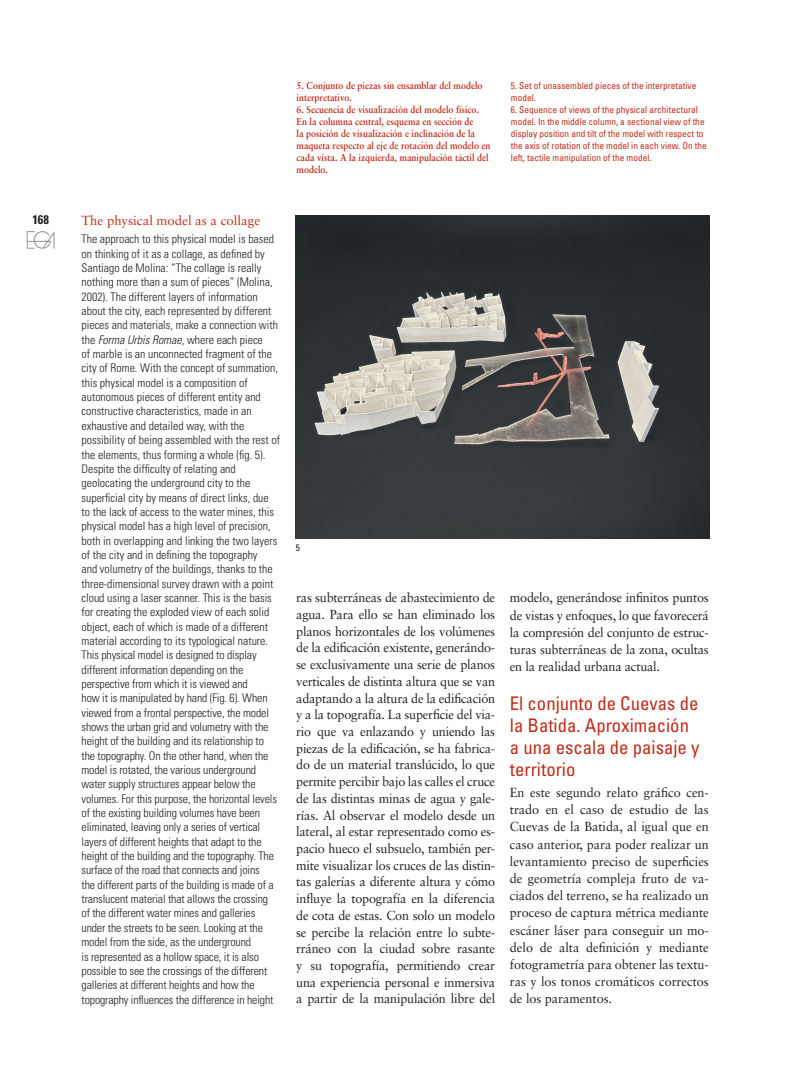
<style>
.page{position:relative;width:801px;height:1085px;background:#fff}
.page>*{position:absolute;margin:0;border:0;box-sizing:border-box;transform-origin:0 0}
.t1{font:condensed 18.75px/22px "Univers";color:#c02d19}
.t2{font:13.12px/16.8px "Sabon";letter-spacing:-.015em;color:#231f20;text-align:justify;scale:.96 1}
.t3{font:13.12px "Sabon";color:#c02d19}
.t4{font:700 condensed 12.5px "Univers";color:#231f20}
.t5{font:300 condensed 11.88px/14.4px "Univers";color:#231f20}
.t6{font:700 10px/12px "Sabon";color:#c02d19;scale:.9 1}
.t7{font:condensed 9.38px/12px "Univers";color:#c02d19}
.t8{font:condensed 9.38px "Univers";color:#231f20}
.s1{font-style:italic}
</style>
<div class="page">
<svg style="left:27px;top:231px;width:28px;height:18px"></svg>
<img style="left:295px;top:215px;width:414px;height:324px">
<p class="t4" style="left:32px;top:212px;width:18px">168</p>
<p class="t6" style="left:296px;top:80px;width:208px">5. Conjunto de piezas sin ensamblar del modelo interpretativo.</p>
<p class="t6" style="left:296px;top:104px;width:217px">6. Secuencia de visualización del modelo físico.<br>En la columna central, esquema en sección de<br>la posición de visualización e inclinación de la maqueta respecto al eje de rotación del modelo en cada vista. A la izquierda, manipulación táctil del modelo.</p>
<p class="t7" style="left:511px;top:80px;width:187px">5. Set of unassembled pieces of the interpretative model.</p>
<p class="t7" style="left:511px;top:104px;width:197px">6. Sequence of views of the physical architectural model. In the middle column, a sectional view of the display position and tilt of the model with respect to the axis of rotation of the model in each view. On the left, tactile manipulation of the model.</p>
<p class="t3" style="left:81px;top:213px;width:180px">The physical model as a collage</p>
<p class="t5" style="left:81px;top:232px;width:200px">The approach to this physical model is based on thinking of it as a collage, as defined by Santiago de Molina: “The collage is really nothing more than a sum of pieces” (Molina, 2002). The different layers of information about the city, each represented by different pieces and materials, make a connection with the <span class="s1">Forma Urbis Romae</span>, where each piece<br>of marble is an unconnected fragment of the city of Rome. With the concept of summation, this physical model is a composition of autonomous pieces of different entity and constructive characteristics, made in an exhaustive and detailed way, with the possibility of being assembled with the rest of the elements, thus forming a whole (fig. 5).<br>Despite the difficulty of relating and geolocating the underground city to the superficial city by means of direct links, due to the lack of access to the water mines, this physical model has a high level of precision, both in overlapping and linking the two layers of the city and in defining the topography<br>and volumetry of the buildings, thanks to the three-dimensional survey drawn with a point cloud using a laser scanner. This is the basis for creating the exploded view of each solid object, each of which is made of a different material according to its typological nature.<br>This physical model is designed to display different information depending on the perspective from which it is viewed and<br>how it is manipulated by hand (Fig. 6). When viewed from a frontal perspective, the model shows the urban grid and volumetry with the height of the building and its relationship to the topography. On the other hand, when the model is rotated, the various underground water supply structures appear below the volumes. For this purpose, the horizontal levels of the existing building volumes have been eliminated, leaving only a series of vertical layers of different heights that adapt to the height of the building and the topography. The surface of the road that connects and joins<br>the different parts of the building is made of a translucent material that allows the crossing<br>of the different water mines and galleries under the streets to be seen. Looking at the model from the side, as the underground<br>is represented as a hollow space, it is also possible to see the crossings of the different galleries at different heights and how the topography influences the difference in height</p>
<p class="t8" style="left:296px;top:542px;width:6px">5</p>
<p class="t2" style="left:296px;top:589px;width:209px">ras subterráneas de abastecimiento de agua. Para ello se han eliminado los planos horizontales de los volúmenes de la edificación existente, generándo&shy;se exclusivamente una serie de planos verticales de distinta altura que se van adaptando a la altura de la edificación y a la topografía. La superficie del via&shy;rio que va enlazando y uniendo las piezas de la edificación, se ha fabrica&shy;do de un material translúcido, lo que permite percibir bajo las calles el cruce de las distintas minas de agua y gale&shy;rías. Al observar el modelo desde un lateral, al estar representado como es&shy;pacio hueco el subsuelo, también per&shy;mite visualizar los cruces de las distin&shy;tas galerías a diferente altura y cómo influye la topografía en la diferencia de cota de estas. Con solo un modelo se percibe la relación entre lo subte&shy;rráneo con la ciudad sobre rasante y su topografía, permitiendo crear una experiencia personal e inmersiva a partir de la manipulación libre del</p>
<p class="t2" style="left:510px;top:589px;width:209px;line-height:17.2px">modelo, generándose infinitos puntos de vistas y enfoques, lo que favorecerá la compresión del conjunto de estruc&shy;turas subterráneas de la zona, ocultas en la realidad urbana actual.</p>
<h1 class="t1" style="left:510px;top:692px;width:191px">El conjunto de Cuevas de la Batida. Aproximación a una escala de paisaje y territorio</h1>
<p class="t2" style="left:510px;top:783px;width:209px;line-height:17.2px">En este segundo relato gráfico cen&shy;trado en el caso de estudio de las Cuevas de la Batida, al igual que en caso anterior, para poder realizar un levantamiento preciso de superficies de geometría compleja fruto de va&shy;ciados del terreno, se ha realizado un proceso de captura métrica mediante escáner láser para conseguir un mo&shy;delo de alta definición y mediante fotogrametría para obtener las textu&shy;ras y los tonos cromáticos correctos de los paramentos.</p>
</div>
